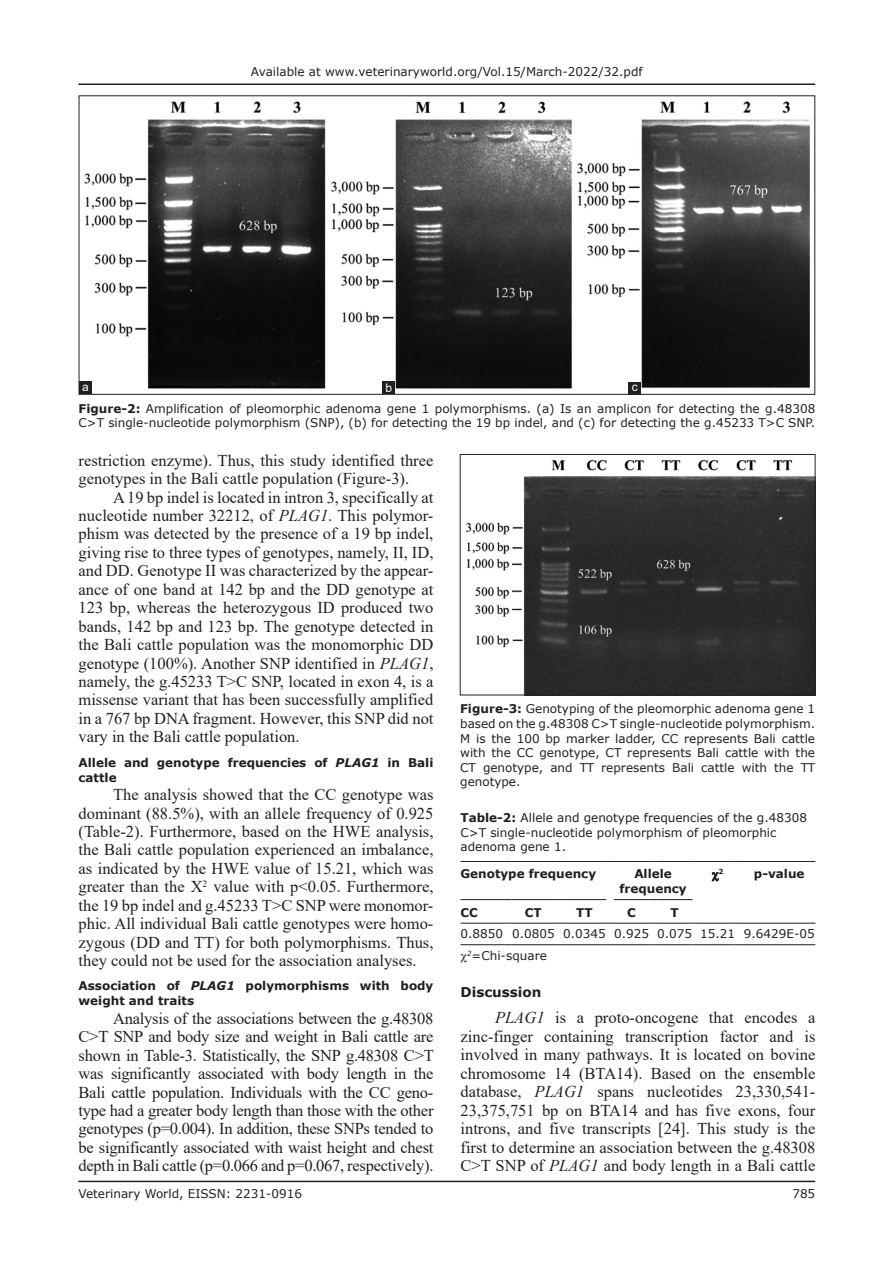
<style>
.page{position:relative;width:894px;height:1263px;background:#fff}
.page>*{position:absolute;margin:0;border:0;box-sizing:border-box;transform-origin:0 0}
.TX{font:16.5px/18.5px "Times New Roman";color:#231f20;text-align:justify}
.t1{font:700 13.5px "Verdana";color:#231f20}
.FGC{font:12px/14.5px "Verdana";color:#231f20;text-align:justify}
.TCH{font:700 12px/15.1px "Verdana";color:#231f20}
.TT{font:12px/14.5px "Verdana";color:#231f20}
.TBL{font:12px "Verdana";color:#231f20}
.TFN{font:12px "Verdana";color:#231f20}
.LABEL{font:12px "Arial";color:#fff}
.TCH-2{font:700 7.05px "Verdana";color:#231f20}
.s1{font-weight:700}
.s2{font-style:italic}
</style>
<div class="page">
<img style="left:466px;top:459px;width:347px;height:234px">
<div style="left:460px;top:454px;width:355px;height:241px;border:1px solid #231f20"></div>
<hr style="left:78px;top:1180px;width:737px;height:2px;background:#231f20">
<hr style="left:78px;top:83px;width:737px;height:2px;background:#231f20">
<hr style="left:460px;top:899px;width:44px;height:1px;background:#231f20">
<hr style="left:511px;top:899px;width:44px;height:1px;background:#231f20">
<hr style="left:562px;top:899px;width:44px;height:1px;background:#231f20">
<hr style="left:613px;top:899px;width:36px;height:1px;background:#231f20">
<hr style="left:656px;top:899px;width:36px;height:1px;background:#231f20">
<hr style="left:460px;top:944px;width:44px;height:1px;background:#231f20">
<hr style="left:511px;top:944px;width:44px;height:1px;background:#231f20">
<hr style="left:562px;top:944px;width:44px;height:1px;background:#231f20">
<hr style="left:613px;top:944px;width:36px;height:1px;background:#231f20">
<hr style="left:656px;top:944px;width:36px;height:1px;background:#231f20">
<hr style="left:699px;top:944px;width:36px;height:1px;background:#231f20">
<hr style="left:742px;top:944px;width:73px;height:1px;background:#231f20">
<hr style="left:460px;top:861px;width:44px;height:1px;background:#231f20">
<hr style="left:511px;top:861px;width:44px;height:1px;background:#231f20">
<hr style="left:562px;top:861px;width:44px;height:1px;background:#231f20">
<hr style="left:613px;top:861px;width:36px;height:1px;background:#231f20">
<hr style="left:656px;top:861px;width:36px;height:1px;background:#231f20">
<hr style="left:699px;top:861px;width:36px;height:1px;background:#231f20">
<hr style="left:742px;top:861px;width:73px;height:1px;background:#231f20">
<hr style="left:460px;top:922px;width:44px;height:1px;background:#231f20">
<hr style="left:511px;top:922px;width:44px;height:1px;background:#231f20">
<hr style="left:562px;top:922px;width:44px;height:1px;background:#231f20">
<hr style="left:613px;top:922px;width:36px;height:1px;background:#231f20">
<hr style="left:656px;top:922px;width:36px;height:1px;background:#231f20">
<hr style="left:699px;top:922px;width:36px;height:1px;background:#231f20">
<hr style="left:742px;top:922px;width:73px;height:1px;background:#231f20">
<img style="left:84px;top:101px;width:726px;height:288px">
<div style="left:382px;top:381px;width:13px;height:13px;background:#231f20"></div>
<div style="left:79px;top:381px;width:13px;height:13px;background:#231f20"></div>
<div style="left:628px;top:382px;width:13px;height:12px;background:#231f20"></div>
<svg style="left:711px;top:872px;width:7px;height:9px"></svg>
<p class="FGC" style="left:251px;top:64px;width:393px">Available at www.veterinaryworld.org/Vol.15/March-2022/32.pdf</p>
<p class="LABEL" style="left:82px;top:379px;width:8px">a</p>
<p class="LABEL" style="left:385px;top:380px;width:8px">b</p>
<p class="LABEL" style="left:631px;top:379px;width:7px">c</p>
<p class="FGC" style="left:78px;top:401px;width:738px"><span class="s1">Figure-2:</span> Amplification of pleomorphic adenoma gene 1 polymorphisms. (a) Is an amplicon for detecting the g.48308<br>C&gt;T single-nucleotide polymorphism (SNP), (b) for detecting the 19 bp indel, and (c) for detecting the g.45233 T&gt;C SNP.</p>
<p class="TX" style="left:78px;top:450px;width:356px">restriction enzyme). Thus, this study identified three genotypes in the Bali cattle population (Figure-3).</p>
<p class="TX" style="left:78px;top:487px;width:356px;text-indent:34px">A 19 bp indel is located in intron 3, specifically at nucleotide number 32212, of <span class="s2">PLAG1</span>. This polymor&shy;phism was detected by the presence of a 19 bp indel, giving rise to three types of genotypes, namely, II, ID, and DD. Genotype II was characterized by the appear&shy;ance of one band at 142 bp and the DD genotype at 123 bp, whereas the heterozygous ID produced two bands, 142 bp and 123 bp. The genotype detected in the Bali cattle population was the monomorphic DD genotype (100%). Another SNP identified in <span class="s2">PLAG1</span>, namely, the g.45233 T&gt;C SNP, located in exon 4, is a missense variant that has been successfully amplified in a 767 bp DNA fragment. However, this SNP did not vary in the Bali cattle population.</p>
<h2 class="TCH" style="left:78px;top:754px;width:356px">Allele and genotype frequencies of <span class="s2">PLAG1</span> in Bali cattle</h2>
<p class="TX" style="left:78px;top:785px;width:356px;text-indent:34px">The analysis showed that the CC genotype was dominant (88.5%), with an allele frequency of 0.925 (Table-2). Furthermore, based on the HWE analysis, the Bali cattle population experienced an imbalance, as indicated by the HWE value of 15.21, which was greater than the X<sup>2</sup> value with p˂0.05. Furthermore, the 19 bp indel and g.45233 T&gt;C SNP were monomor&shy;phic. All individual Bali cattle genotypes were homo&shy;zygous (DD and TT) for both polymorphisms. Thus, they could not be used for the association analyses.</p>
<h2 class="TCH" style="left:78px;top:978px;width:356px">Association of <span class="s2">PLAG1</span> polymorphisms with body weight and traits</h2>
<p class="TX" style="left:78px;top:1008px;width:356px;text-indent:34px">Analysis of the associations between the g.48308<br>C&gt;T SNP and body size and weight in Bali cattle are shown in Table-3. Statistically, the SNP g.48308 C&gt;T was significantly associated with body length in the Bali cattle population. Individuals with the CC geno&shy;type had a greater body length than those with the other genotypes (p=0.004). In addition, these SNPs tended to be significantly associated with waist height and chest depth in Bali cattle (p=0.066 and p=0.067, respectively).</p>
<p class="FGC" style="left:460px;top:701px;width:356px"><span class="s1">Figure-3:</span> Genotyping of the pleomorphic adenoma gene 1 based on the g.48308 C&gt;T single-nucleotide polymorphism.<br>M is the 100 bp marker ladder, CC represents Bali cattle with the CC genotype, CT represents Bali cattle with the CT genotype, and TT represents Bali cattle with the TT genotype.</p>
<p class="TT" style="left:460px;top:810px;width:348px"><span class="s1">Table-2:</span> Allele and genotype frequencies of the g.48308<br>C&gt;T single‑nucleotide polymorphism of pleomorphic adenoma gene 1.</p>
<p class="TCH" style="left:460px;top:866px;width:137px">Genotype frequency</p>
<p class="TCH" style="left:619px;top:866px;width:69px;line-height:14.5px;text-align:center">Allele frequency</p>
<p class="TCH-2" style="left:718px;top:867px;width:6px">2</p>
<p class="TCH" style="left:753px;top:866px;width:52px">p‑value</p>
<p class="TCH" style="left:460px;top:904px;width:19px">CC</p>
<p class="TCH" style="left:524px;top:904px;width:18px">CT</p>
<p class="TCH" style="left:576px;top:904px;width:18px">TT</p>
<p class="TCH" style="left:627px;top:904px;width:10px">C</p>
<p class="TCH" style="left:670px;top:904px;width:10px">T</p>
<p class="TBL" style="left:460px;top:925px;width:44px">0.8850</p>
<p class="TBL" style="left:512px;top:925px;width:44px">0.0805</p>
<p class="TBL" style="left:563px;top:925px;width:44px">0.0345</p>
<p class="TBL" style="left:614px;top:925px;width:36px">0.925</p>
<p class="TBL" style="left:657px;top:925px;width:36px">0.075</p>
<p class="TBL" style="left:700px;top:925px;width:36px">15.21</p>
<p class="TBL" style="left:743px;top:925px;width:72px">9.6429E‑05</p>
<p class="TFN" style="left:467px;top:947px;width:81px"><sup>2</sup>=Chi‑square</p>
<h1 class="t1" style="left:460px;top:982px;width:82px">Discussion</h1>
<p class="TX" style="left:460px;top:1008px;width:356px;text-indent:34px"><span class="s2">PLAG1</span> is a proto-oncogene that encodes a zinc-finger containing transcription factor and is involved in many pathways. It is located on bovine chromosome 14 (BTA14). Based on the ensemble database, <span class="s2">PLAG1</span> spans nucleotides 23,330,541- 23,375,751 bp on BTA14 and has five exons, four introns, and five transcripts [24]. This study is the first to determine an association between the g.48308<br>C&gt;T SNP of <span class="s2">PLAG1</span> and body length in a Bali cattle</p>
<p class="FGC" style="left:78px;top:1186px;width:225px">Veterinary World, EISSN: 2231-0916</p>
<p class="FGC" style="left:792px;top:1186px;width:24px">785</p>
</div>
